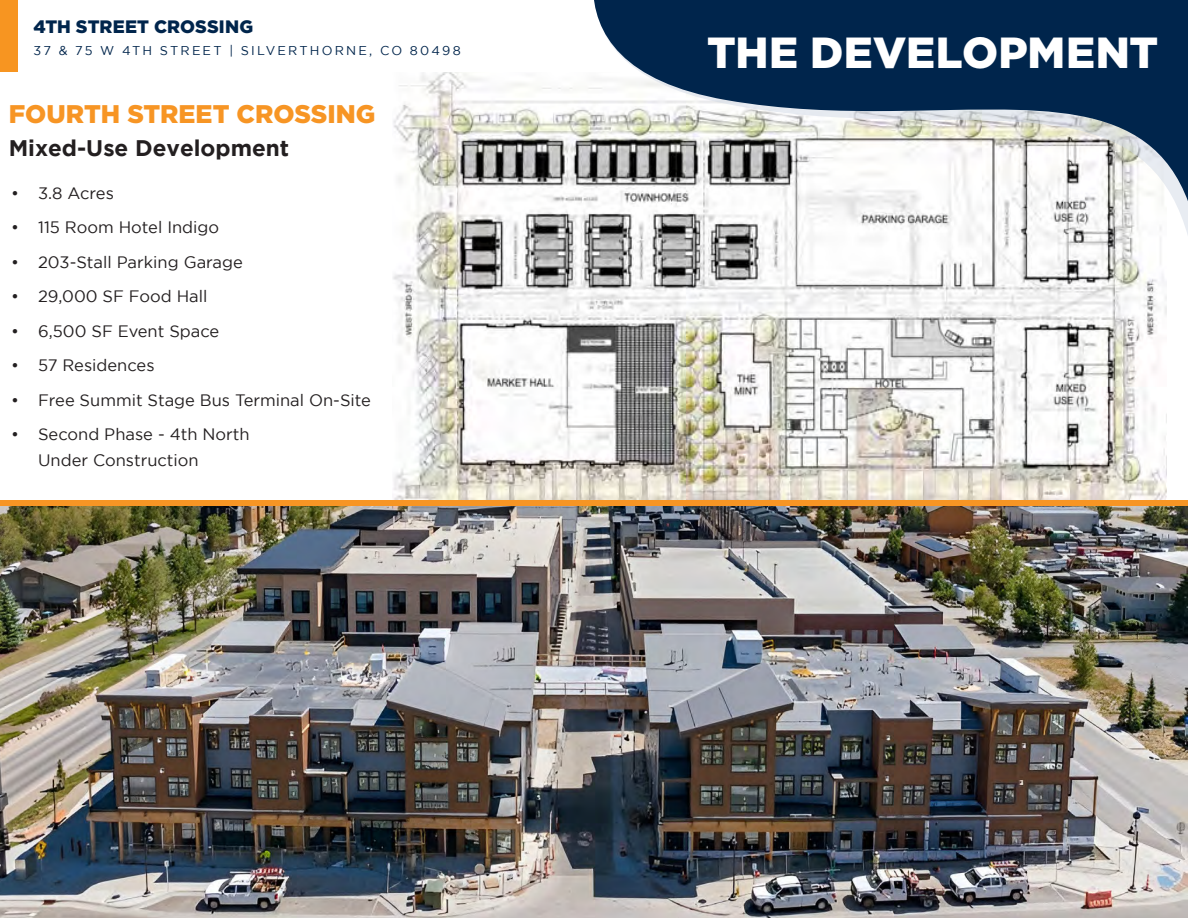
<style>
.page{position:relative;width:1188px;height:918px;background:#fff}
.page>*{position:absolute;margin:0;border:0;box-sizing:border-box;transform-origin:0 0}
.t1{font:900 43.5px "Gotham";letter-spacing:.005em;color:#fff}
.t2{font:900 25.5px "Gotham";color:#f79524}
.t3{font:700 22.5px "Gotham";color:#231f20}
.t4{font:900 18px "Gotham";letter-spacing:.005em;color:#00254c}
.t5{font:16.5px/25.5px "Gotham";color:#231f20}
.t6{font:12.75px "Gotham";letter-spacing:.165em;color:#00254c}
</style>
<div class="page">
<img style="left:393px;top:72px;width:773px;height:428px">
<img style="left:0;top:506px;width:1188px;height:412px">
<div style="left:0;top:500px;width:1188px;height:6px;background:#f79524"></div>
<div style="left:0;top:0;width:18px;height:72px;background:#f79521"></div>
<svg style="left:593px;top:202px;width:595px;height:36px"></svg>
<svg style="left:593px;top:0;width:595px;height:202px;fill:#00254c"></svg>
<p class="t4" style="left:34px;top:16px;width:221px">4TH STREET CROSSING</p>
<p class="t6" style="left:34px;top:44px;width:429px">37 &amp; 75 W 4TH STREET | SILVERTHORNE, CO 80498</p>
<p class="t2" style="left:9px;top:99px;width:368px">FOURTH STREET CROSSING</p>
<p class="t3" style="left:9px;top:135px;width:282px">Mixed-Use Development</p>
<p class="t5" style="left:11px;top:180px;width:104px">• 3.8 Acres</p>
<p class="t5" style="left:11px;top:215px;width:210px">• 115 Room Hotel Indigo</p>
<p class="t5" style="left:11px;top:249px;width:233px">• 203-Stall Parking Garage</p>
<p class="t5" style="left:11px;top:284px;width:198px">• 29,000 SF Food Hall</p>
<p class="t5" style="left:11px;top:318px;width:210px">• 6,500 SF Event Space</p>
<p class="t5" style="left:11px;top:353px;width:145px">• 57 Residences</p>
<p class="t5" style="left:11px;top:387px;width:361px">• Free Summit Stage Bus Terminal On-Site</p>
<p class="t5" style="left:38px;top:422px;width:213px;text-indent:-27px">• Second Phase - 4th North<br>Under Construction</p>
<p class="t1" style="left:707px;top:27px;width:453px">THE DEVELOPMENT</p>
</div>
